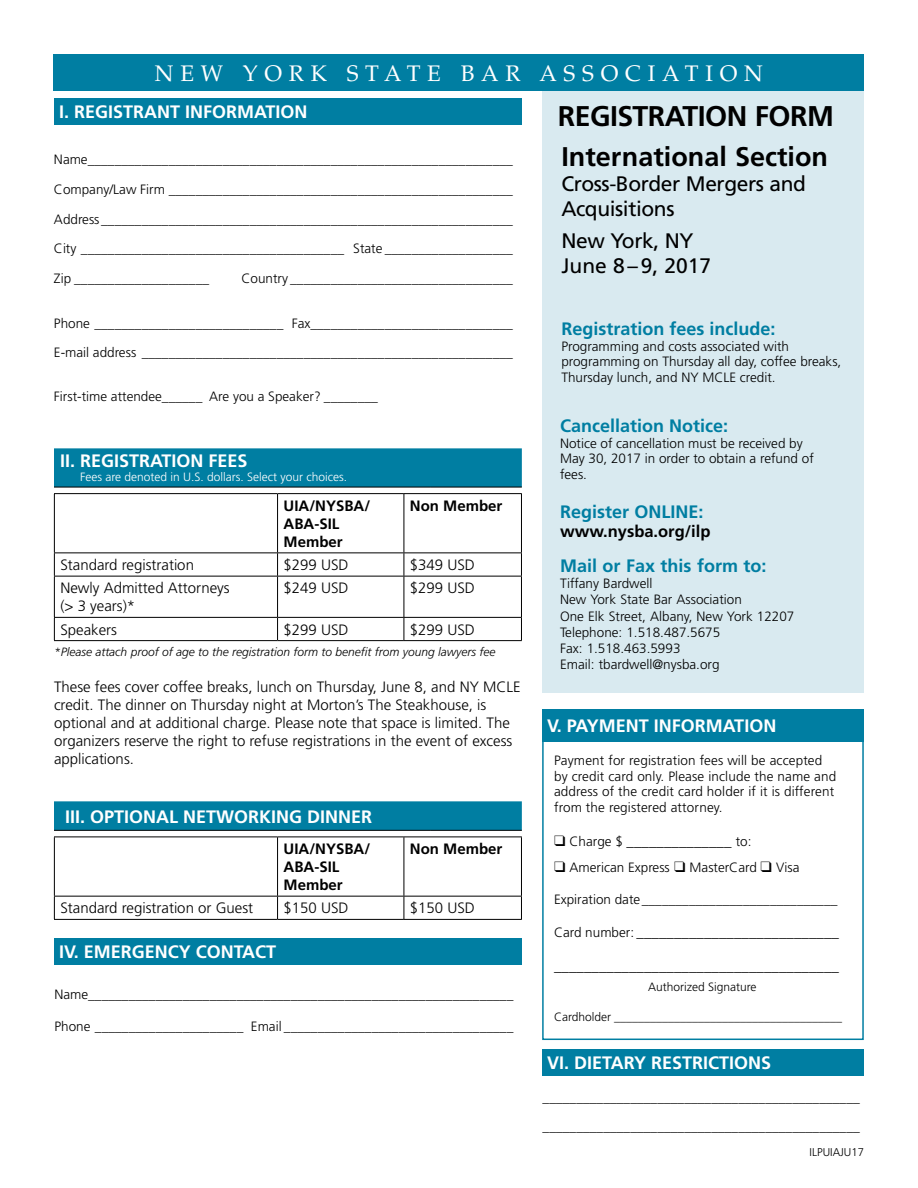
<style>
.page{position:relative;width:918px;height:1188px;background:#fff}
.page>*{position:absolute;margin:0;border:0;box-sizing:border-box;transform-origin:0 0}
.t1{font:700 28.5px "Frutiger";letter-spacing:-.02em;color:#000}
.t2{font:700 27px "Frutiger";color:#000}
.t3{font:22.5px "Palatino";letter-spacing:.3em;color:#fff}
.t4{font:21px/25.2px "Frutiger";letter-spacing:-.02em;color:#000}
.t5{font:700 18px "Frutiger";color:#fff}
.t6{font:700 18px "Frutiger";color:#007ea2}
.t7{font:700 16.5px "Frutiger";color:#000}
.t8{font:300 15px/18px "Frutiger";color:#000}
.t9{font:700 15px/18px "Frutiger";color:#000}
.t10{font:300 13.5px/15.6px "Frutiger";color:#000}
.t11{font:italic 300 12px "Frutiger";color:#000}
.t12{font:300 12px "Frutiger";color:#000}
.t13{font:300 12px "Frutiger";color:#fff}
.t14{font:300 11.25px "Frutiger";color:#000}
.s1{font-size:13.5px}
</style>
<div class="page">
<div style="left:542px;top:709px;width:322px;height:331px;border:2px solid #007ea2"></div>
<div style="left:542px;top:91px;width:322px;height:602px;background:#d9eaf0"></div>
<div style="left:54px;top:54px;width:810px;height:37px;background:#007ea2"></div>
<div style="left:54px;top:938px;width:468px;height:27px;background:#007ea2"></div>
<div style="left:54px;top:448px;width:468px;height:39px;background:#007ea2"></div>
<hr style="left:54px;top:487px;width:377px;height:1px;background:#000">
<hr style="left:431px;top:487px;width:91px;height:1px;background:#000">
<hr style="left:54px;top:493px;width:224px;height:1px;background:#000">
<hr style="left:54px;top:494px;width:1px;height:58px;background:#000">
<hr style="left:278px;top:493px;width:126px;height:1px;background:#000">
<hr style="left:277px;top:494px;width:1px;height:58px;background:#000">
<hr style="left:404px;top:493px;width:118px;height:1px;background:#000">
<hr style="left:404px;top:494px;width:1px;height:58px;background:#000">
<hr style="left:521px;top:494px;width:1px;height:58px;background:#000">
<hr style="left:54px;top:552px;width:224px;height:1px;background:#000">
<svg style="left:54px;top:553px;width:1px;height:23px"></svg>
<hr style="left:278px;top:552px;width:126px;height:1px;background:#000">
<svg style="left:277px;top:553px;width:1px;height:23px"></svg>
<hr style="left:404px;top:552px;width:118px;height:1px;background:#000">
<svg style="left:404px;top:553px;width:1px;height:23px"></svg>
<svg style="left:521px;top:553px;width:1px;height:23px"></svg>
<hr style="left:54px;top:576px;width:224px;height:1px;background:#000">
<hr style="left:54px;top:576px;width:1px;height:41px;background:#000">
<hr style="left:278px;top:576px;width:126px;height:1px;background:#000">
<hr style="left:277px;top:576px;width:1px;height:41px;background:#000">
<hr style="left:404px;top:576px;width:118px;height:1px;background:#000">
<hr style="left:404px;top:576px;width:1px;height:41px;background:#000">
<hr style="left:521px;top:576px;width:1px;height:41px;background:#000">
<hr style="left:54px;top:617px;width:224px;height:1px;background:#000">
<svg style="left:54px;top:618px;width:1px;height:22px"></svg>
<hr style="left:278px;top:617px;width:126px;height:1px;background:#000">
<svg style="left:277px;top:618px;width:1px;height:22px"></svg>
<hr style="left:404px;top:617px;width:118px;height:1px;background:#000">
<svg style="left:404px;top:618px;width:1px;height:22px"></svg>
<svg style="left:521px;top:618px;width:1px;height:22px"></svg>
<hr style="left:54px;top:640px;width:224px;height:1px;background:#000">
<hr style="left:278px;top:640px;width:126px;height:1px;background:#000">
<hr style="left:404px;top:640px;width:118px;height:1px;background:#000">
<div style="left:54px;top:801px;width:468px;height:29px;background:#007ea2"></div>
<hr style="left:54px;top:830px;width:377px;height:1px;background:#000">
<hr style="left:431px;top:830px;width:91px;height:1px;background:#000">
<hr style="left:54px;top:837px;width:224px;height:1px;background:#000">
<hr style="left:54px;top:837px;width:1px;height:59px;background:#000">
<hr style="left:278px;top:837px;width:126px;height:1px;background:#000">
<hr style="left:277px;top:837px;width:1px;height:59px;background:#000">
<hr style="left:404px;top:837px;width:118px;height:1px;background:#000">
<hr style="left:404px;top:837px;width:1px;height:59px;background:#000">
<hr style="left:521px;top:837px;width:1px;height:59px;background:#000">
<hr style="left:54px;top:896px;width:224px;height:1px;background:#000">
<svg style="left:54px;top:897px;width:1px;height:22px"></svg>
<hr style="left:278px;top:896px;width:126px;height:1px;background:#000">
<svg style="left:277px;top:897px;width:1px;height:22px"></svg>
<hr style="left:404px;top:896px;width:118px;height:1px;background:#000">
<svg style="left:404px;top:897px;width:1px;height:22px"></svg>
<svg style="left:521px;top:897px;width:1px;height:22px"></svg>
<hr style="left:54px;top:919px;width:224px;height:1px;background:#000">
<hr style="left:278px;top:919px;width:126px;height:1px;background:#000">
<hr style="left:404px;top:919px;width:118px;height:1px;background:#000">
<div style="left:54px;top:98px;width:468px;height:27px;background:#007ea2"></div>
<div style="left:542px;top:1049px;width:322px;height:27px;background:#007ea2"></div>
<div style="left:542px;top:709px;width:322px;height:32px;background:#007ea2"></div>
<h3 class="t3" style="left:155px;top:60px;width:609px">NEW YORK STATE BAR ASSOCIATION</h3>
<h3 class="t5" style="left:59px;top:101px;width:250px">I. REGISTRANT INFORMATION</h3>
<p class="t10" style="left:54px;top:152px;width:460px">Name_______________________________________________________________</p>
<p class="t10" style="left:54px;top:182px;width:460px">Company/Law Firm ___________________________________________________</p>
<p class="t10" style="left:54px;top:204px;width:460px;line-height:29.7px;text-align:justify">Address _____________________________________________________________ City _______________________________________ State ___________________ Zip ____________________</p>
<p class="t10" style="left:241px;top:271px;width:273px">Country _________________________________</p>
<p class="t10" style="left:54px;top:309px;width:460px;line-height:29px">Phone ____________________________ Fax______________________________<br>E-mail address _______________________________________________________</p>
<p class="t10" style="left:54px;top:389px;width:326px">First-time attendee______ Are you a Speaker? ________</p>
<h3 class="t5" style="left:60px;top:451px;width:189px">II. REGISTRATION FEES</h3>
<p class="t13" style="left:80px;top:470px;width:269px">Fees are denoted in U.S. dollars. Select your choices.</p>
<p class="t9" style="left:284px;top:497px;width:88px">UIA/NYSBA/<br>ABA-SIL<br>Member</p>
<p class="t9" style="left:410px;top:497px;width:94px">Non Member</p>
<p class="t8" style="left:60px;top:556px;width:135px">Standard registration</p>
<p class="t8" style="left:284px;top:556px;width:67px">$299 USD</p>
<p class="t8" style="left:410px;top:556px;width:67px">$349 USD</p>
<p class="t8" style="left:60px;top:579px;width:171px">Newly Admitted Attorneys (&gt; 3 years)*</p>
<p class="t8" style="left:284px;top:579px;width:67px">$249 USD</p>
<p class="t8" style="left:410px;top:579px;width:67px">$299 USD</p>
<p class="t8" style="left:60px;top:621px;width:58px">Speakers</p>
<p class="t8" style="left:284px;top:621px;width:67px">$299 USD</p>
<p class="t8" style="left:410px;top:621px;width:67px">$299 USD</p>
<p class="t11" style="left:54px;top:645px;width:443px">*Please attach proof of age to the registration form to benefit from young lawyers fee</p>
<p class="t8" style="left:54px;top:678px;width:468px">These fees cover coffee breaks, lunch on Thursday, June 8, and NY MCLE credit. The dinner on Thursday night at Morton’s The Steakhouse, is optional and at additional charge. Please note that space is limited. The organizers reserve the right to refuse registrations in the event of excess applications.</p>
<h3 class="t5" style="left:65px;top:806px;width:309px">III. OPTIONAL NETWORKING DINNER</h3>
<p class="t9" style="left:284px;top:840px;width:88px">UIA/NYSBA/<br>ABA-SIL<br>Member</p>
<p class="t9" style="left:410px;top:840px;width:94px">Non Member</p>
<p class="t8" style="left:60px;top:899px;width:194px">Standard registration or Guest</p>
<p class="t8" style="left:284px;top:899px;width:67px">$150 USD</p>
<p class="t8" style="left:410px;top:899px;width:67px">$150 USD</p>
<h3 class="t5" style="left:59px;top:941px;width:219px">IV. EMERGENCY CONTACT</h3>
<p class="t10" style="left:54px;top:986px;width:460px">Name_______________________________________________________________</p>
<p class="t10" style="left:54px;top:1019px;width:460px">Phone ______________________ Email __________________________________</p>
<h1 class="t1" style="left:558px;top:99px;width:278px">REGISTRATION FORM</h1>
<h2 class="t2" style="left:561px;top:141px;width:268px">International Section</h2>
<h3 class="t4" style="left:561px;top:171px;width:246px">Cross-Border Mergers and<br>Acquisitions</h3>
<h3 class="t4" style="left:561px;top:228px;width:151px">New York, NY<br>June 8–9, 2017</h3>
<h3 class="t6" style="left:561px;top:319px;width:216px">Registration fees include:</h3>
<p class="t10" style="left:561px;top:339px;width:282px">Programming and costs associated with programming on Thursday all day, coffee breaks,<br>Thursday lunch, and NY MCLE credit.</p>
<h3 class="t6" style="left:560px;top:415px;width:170px">Cancellation Notice:</h3>
<p class="t10" style="left:560px;top:436px;width:255px">Notice of cancellation must be received by<br>May 30, 2017 in order to obtain a refund of fees.</p>
<h3 class="t6" style="left:560px;top:501px;width:145px">Register ONLINE:</h3>
<p class="t7" style="left:560px;top:521px;width:152px">www.nysba.org/ilp</p>
<h3 class="t6" style="left:560px;top:555px;width:208px">Mail or Fax this form to:</h3>
<p class="t10" style="left:560px;top:576px;width:236px;line-height:16.2px">Tiffany Bardwell<br>New York State Bar Association<br>One Elk Street, Albany, New York 12207<br>Telephone: 1.518.487.5675<br>Fax: 1.518.463.5993<br>Email: tbardwell@nysba.org</p>
<h3 class="t5" style="left:547px;top:715px;width:231px">V. PAYMENT INFORMATION</h3>
<p class="t10" style="left:554px;top:753px;width:284px">Payment for registration fees will be accepted by credit card only. Please include the name and address of the credit card holder if it is different from the registered attorney.</p>
<p class="t8" style="left:554px;top:832px;width:199px">❑ <span class="s1">Charge $</span> ______________ <span class="s1">to:</span></p>
<p class="t10" style="left:554px;top:859px;width:247px">❑ American Express ❑ MasterCard ❑ Visa</p>
<p class="t10" style="left:554px;top:892px;width:285px">Expiration date_____________________________</p>
<p class="t8" style="left:554px;top:923px;width:286px"><span class="s1">Card number:</span> ___________________________</p>
<p class="t8" style="left:554px;top:957px;width:286px">______________________________________</p>
<p class="t12" style="left:648px;top:980px;width:110px">Authorized Signature</p>
<p class="t12" style="left:554px;top:1010px;width:290px">Cardholder ______________________________________</p>
<h3 class="t5" style="left:547px;top:1052px;width:225px">VI. DIETARY RESTRICTIONS</h3>
<p class="t10" style="left:543px;top:1082px;width:319px;line-height:29.7px">_______________________________________________ _______________________________________________</p>
<p class="t14" style="left:810px;top:1146px;width:56px">ILPUIAJU17</p>
</div>
